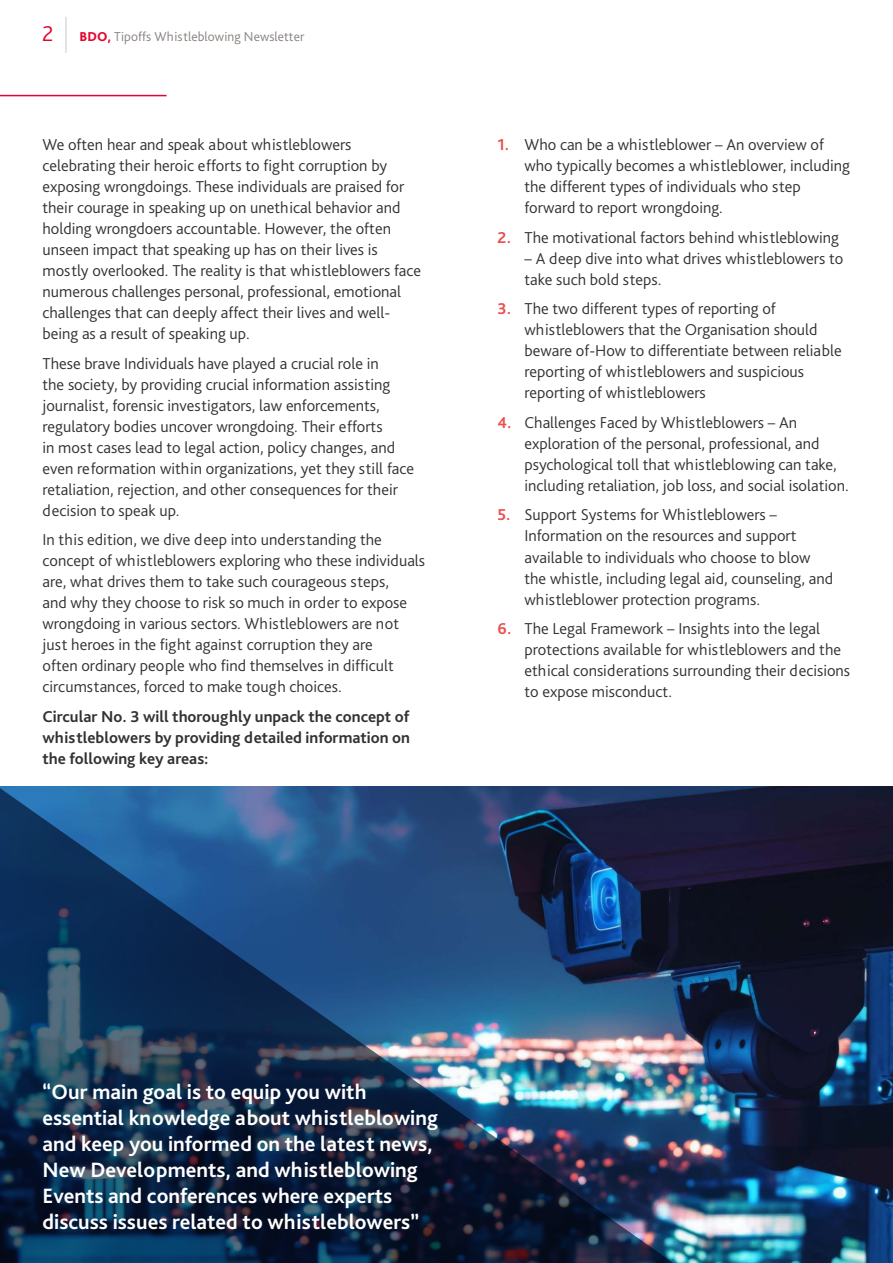
<style>
.page{position:relative;width:893px;height:1263px;background:#fff}
.page>*{position:absolute;margin:0;border:0;box-sizing:border-box;transform-origin:0 0}
.t1{font:700 21.75px/26px "Bliss Pro";color:#fff}
.t2{font:300 16.5px/21px "Bliss Pro";color:#333232}
.t3{font:700 16.5px/21px "Bliss Pro";color:#333232;text-align:justify}
.t4{font:300 13.5px "Bliss Pro";letter-spacing:.005em;color:#87817e}
.s1{font-size:22.5px;color:#e4032e}
.s2{font-weight:800;color:#e4032e}
.s3{font-weight:700;color:#ea504e}
</style>
<div class="page">
<img style="left:780px;top:787px;width:113px;height:476px">
<hr style="left:0;top:95px;width:167px;height:1px;background:#e4032e">
<img style="left:0;top:786px;width:780px;height:477px">
<p class="t4" style="left:42px;top:28px;width:264px"><span class="s1">2</span> <span class="s2">BDO,</span> Tipoffs Whistleblowing Newsletter</p>
<p class="t2" style="left:43px;top:134px;width:380px">We often hear and speak about whistleblowers celebrating their heroic efforts to fight corruption by exposing wrongdoings. These individuals are praised for their courage in speaking up on unethical behavior and holding wrongdoers accountable. However, the often unseen impact that speaking up has on their lives is mostly overlooked. The reality is that whistleblowers face numerous challenges personal, professional, emotional challenges that can deeply affect their lives and well&shy;being as a result of speaking up.</p>
<p class="t2" style="left:43px;top:352px;width:373px">These brave Individuals have played a crucial role in<br>the society, by providing crucial information assisting journalist, forensic investigators, law enforcements, regulatory bodies uncover wrongdoing. Their efforts<br>in most cases lead to legal action, policy changes, and even reformation within organizations, yet they still face retaliation, rejection, and other consequences for their decision to speak up.</p>
<p class="t2" style="left:43px;top:529px;width:384px">In this edition, we dive deep into understanding the concept of whistleblowers exploring who these individuals are, what drives them to take such courageous steps,<br>and why they choose to risk so much in order to expose wrongdoing in various sectors. Whistleblowers are not just heroes in the fight against corruption they are<br>often ordinary people who find themselves in difficult circumstances, forced to make tough choices.</p>
<p class="t3" style="left:43px;top:705px;width:369px">Circular No. 3 will thoroughly unpack the concept of whistleblowers by providing detailed information on the following key areas:</p>
<p class="t2" style="left:524px;top:134px;width:327px;text-indent:-27px"><span class="s3">1.</span> Who can be a whistleblower – An overview of who typically becomes a whistleblower, including the different types of individuals who step forward to report wrongdoing.</p>
<p class="t2" style="left:497px;top:227px;width:343px"><span class="s3">2.</span> The motivational factors behind whistleblowing</p>
<p class="t2" style="left:524px;top:248px;width:320px">– A deep dive into what drives whistleblowers to take such bold steps.</p>
<p class="t2" style="left:524px;top:298px;width:319px;text-indent:-27px"><span class="s3">3.</span> The two different types of reporting of whistleblowers that the Organisation should beware of-How to differentiate between reliable reporting of whistleblowers and suspicious reporting of whistleblowers</p>
<p class="t2" style="left:524px;top:412px;width:326px;text-indent:-27px"><span class="s3">4.</span> Challenges Faced by Whistleblowers – An exploration of the personal, professional, and psychological toll that whistleblowing can take, including retaliation, job loss, and social isolation.</p>
<p class="t2" style="left:524px;top:504px;width:310px;text-indent:-27px"><span class="s3">5.</span> Support Systems for Whistleblowers – Information on the resources and support available to individuals who choose to blow the whistle, including legal aid, counseling, and whistleblower protection programs.</p>
<p class="t2" style="left:524px;top:618px;width:327px;text-indent:-27px"><span class="s3">6.</span> The Legal Framework – Insights into the legal protections available for whistleblowers and the ethical considerations surrounding their decisions to expose misconduct.</p>
<p class="t1" style="left:43px;top:1078px;width:397px">“Our main goal is to equip you with essential knowledge about whistleblowing and keep you informed on the latest news, New Developments, and whistleblowing Events and conferences where experts discuss issues related to whistleblowers”</p>
</div>
